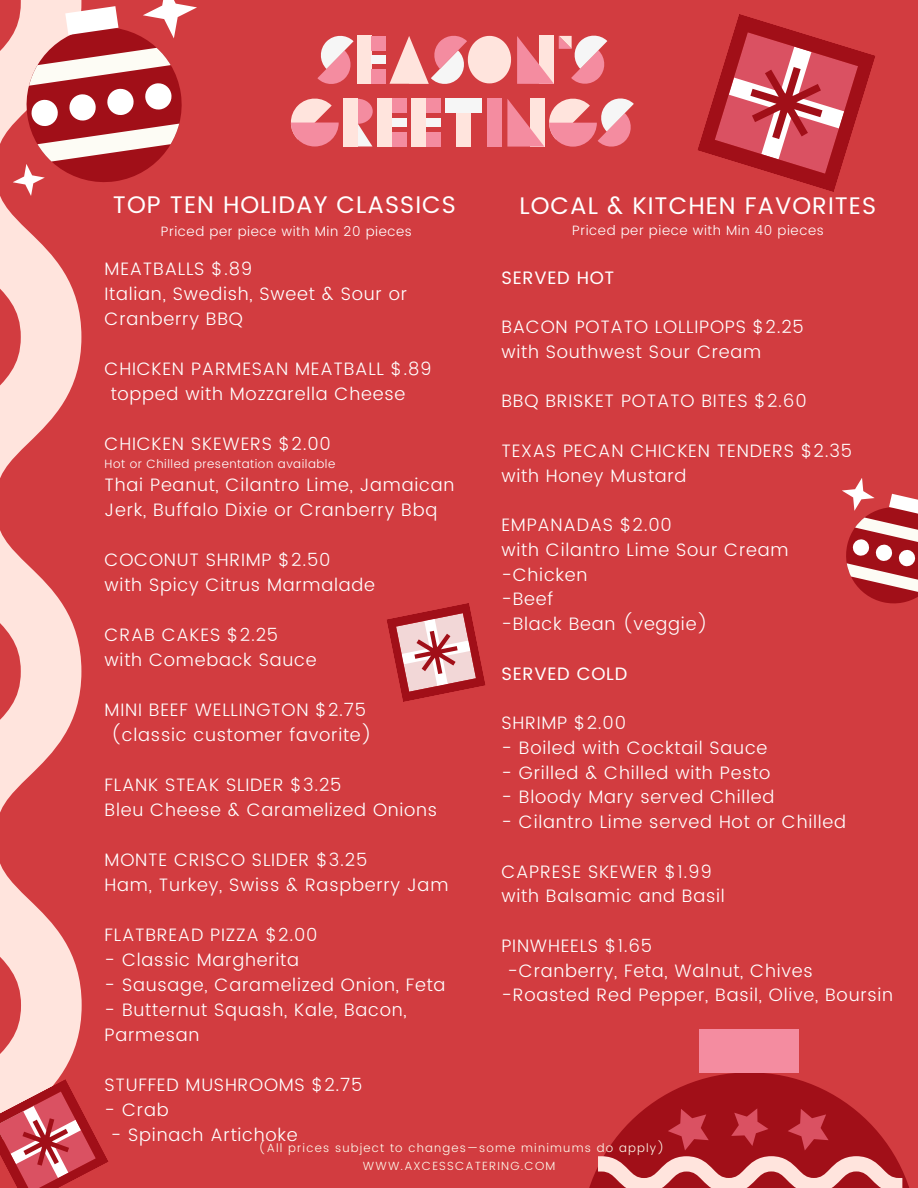
<style>
.page{position:relative;width:918px;height:1188px;background:#d23c40}
.page>*{position:absolute;margin:0;border:0;box-sizing:border-box;transform-origin:0 0}
.t1{font:24px "Poppins";letter-spacing:.04em;color:#fff}
.t2{font:300 18px/25px "Poppins";letter-spacing:.04em;color:#fff}
.t3{font:18px "Poppins";letter-spacing:.04em;color:#fff}
.t4{font:300 13.5px "Poppins";letter-spacing:.04em;color:#fff}
.t5{font:300 12px "Poppins";letter-spacing:.04em;color:#fff}
.t6{font:300 11.85px/18px "Poppins";letter-spacing:.1em;color:#fdfaec;text-align:center}
</style>
<div class="page">
<svg style="left:317px;top:35px;width:37px;height:49px"></svg>
<div style="left:357px;top:36px;width:15px;height:48px;background:#ffe4dd"></div>
<div style="left:372px;top:36px;width:14px;height:14px;background:#f48ca0"></div>
<div style="left:372px;top:69px;width:14px;height:15px;background:#f48ca0"></div>
<div style="left:372px;top:56px;width:14px;height:8px;background:#f6f6f6"></div>
<svg style="left:390px;top:35px;width:121px;height:49px"></svg>
<svg style="left:517px;top:35px;width:90px;height:49px"></svg>
<svg style="left:290px;top:98px;width:49px;height:49px"></svg>
<div style="left:343px;top:99px;width:15px;height:48px;background:#ffe4dd"></div>
<svg style="left:358px;top:99px;width:15px;height:48px"></svg>
<div style="left:377px;top:99px;width:15px;height:48px;background:#ffe4dd"></div>
<div style="left:392px;top:99px;width:15px;height:14px;background:#f48ca0"></div>
<div style="left:392px;top:132px;width:15px;height:14px;background:#f48ca0"></div>
<div style="left:392px;top:118px;width:15px;height:9px;background:#f6f6f6"></div>
<div style="left:411px;top:99px;width:15px;height:48px;background:#ffe4dd"></div>
<div style="left:426px;top:99px;width:14px;height:14px;background:#f48ca0"></div>
<div style="left:426px;top:132px;width:14px;height:15px;background:#f48ca0"></div>
<div style="left:426px;top:118px;width:14px;height:9px;background:#f6f6f6"></div>
<div style="left:456px;top:99px;width:15px;height:48px;background:#ffe4dd"></div>
<div style="left:445px;top:98px;width:37px;height:15px;background:#f6f6f6"></div>
<div style="left:487px;top:99px;width:14px;height:48px;background:#f48ca0"></div>
<svg style="left:507px;top:98px;width:127px;height:49px"></svg>
<svg style="left:698px;top:14px;width:177px;height:178px"></svg>
<svg style="left:0;top:198px;width:82px;height:881px;fill:#ffe4dd"></svg>
<svg style="left:387px;top:603px;width:98px;height:99px"></svg>
<svg style="left:0;top:0;width:197px;height:198px"></svg>
<svg style="left:589px;top:1072px;width:320px;height:116px"></svg>
<div style="left:699px;top:1029px;width:99px;height:44px;background:#f48ca0"></div>
<svg style="left:842px;top:478px;width:76px;height:126px"></svg>
<svg style="left:0;top:1079px;width:108px;height:109px"></svg>
<h1 class="t1" style="left:519px;top:192px;width:358px">LOCAL &amp; KITCHEN FAVORITES</h1>
<p class="t4" style="left:572px;top:223px;width:253px">Priced per piece with Min 40 pieces</p>
<p class="t3" style="left:501px;top:267px;width:115px">SERVED HOT</p>
<p class="t2" style="left:501px;top:315px;width:304px">BACON POTATO LOLLIPOPS $2.25 with Southwest Sour Cream</p>
<p class="t2" style="left:501px;top:389px;width:307px">BBQ BRISKET POTATO BITES $2.60</p>
<p class="t2" style="left:501px;top:438px;width:352px">TEXAS PECAN CHICKEN TENDERS $2.35 with Honey Mustard</p>
<p class="t2" style="left:501px;top:513px;width:289px">EMPANADAS $2.00<br>with Cilantro Lime Sour Cream -Chicken<br>-Beef<br>-Black Bean (veggie)</p>
<p class="t3" style="left:501px;top:663px;width:127px">SERVED COLD</p>
<p class="t2" style="left:501px;top:710px;width:126px">SHRIMP $2.00</p>
<p class="t2" style="left:501px;top:735px;width:268px">- Boiled with Cocktail Sauce</p>
<p class="t2" style="left:501px;top:760px;width:271px">- Grilled &amp; Chilled with Pesto</p>
<p class="t2" style="left:501px;top:785px;width:274px">- Bloody Mary served Chilled</p>
<p class="t2" style="left:501px;top:809px;width:346px">- Cilantro Lime served Hot or Chilled</p>
<p class="t2" style="left:501px;top:859px;width:225px">CAPRESE SKEWER $1.99 with Balsamic and Basil</p>
<p class="t2" style="left:501px;top:933px;width:152px">PINWHEELS $1.65</p>
<p class="t2" style="left:508px;top:958px;width:307px">-Cranberry, Feta, Walnut, Chives</p>
<p class="t2" style="left:501px;top:983px;width:393px">-Roasted Red Pepper, Basil, Olive, Boursin</p>
<h1 class="t1" style="left:113px;top:191px;width:344px">TOP TEN HOLIDAY CLASSICS</h1>
<p class="t4" style="left:161px;top:224px;width:252px">Priced per piece with Min 20 pieces</p>
<p class="t2" style="left:105px;top:257px;width:304px">MEATBALLS $.89<br>Italian, Swedish, Sweet &amp; Sour or<br>Cranberry BBQ</p>
<p class="t2" style="left:111px;top:357px;width:322px;text-indent:-6px">CHICKEN PARMESAN MEATBALL $.89 topped with Mozzarella Cheese</p>
<p class="t2" style="left:105px;top:432px;width:228px">CHICKEN SKEWERS $2.00</p>
<p class="t5" style="left:105px;top:457px;width:232px">Hot or Chilled presentation available</p>
<p class="t2" style="left:105px;top:473px;width:351px">Thai Peanut, Cilantro Lime, Jamaican<br>Jerk, Buffalo Dixie or Cranberry Bbq</p>
<p class="t2" style="left:105px;top:548px;width:272px">COCONUT SHRIMP $2.50<br>with Spicy Citrus Marmalade</p>
<p class="t2" style="left:105px;top:623px;width:213px">CRAB CAKES $2.25 with Comeback Sauce</p>
<p class="t2" style="left:105px;top:698px;width:269px;text-align:center">MINI BEEF WELLINGTON $2.75 (classic customer favorite)</p>
<p class="t2" style="left:105px;top:773px;width:334px">FLANK STEAK SLIDER $3.25<br>Bleu Cheese &amp; Caramelized Onions</p>
<p class="t2" style="left:105px;top:848px;width:345px">MONTE CRISCO SLIDER $3.25<br>Ham, Turkey, Swiss &amp; Raspberry Jam</p>
<p class="t2" style="left:105px;top:923px;width:215px">FLATBREAD PIZZA $2.00</p>
<p class="t2" style="left:105px;top:948px;width:196px">- Classic Margherita</p>
<p class="t2" style="left:105px;top:973px;width:342px">- Sausage, Caramelized Onion, Feta</p>
<p class="t2" style="left:105px;top:998px;width:304px">- Butternut Squash, Kale, Bacon,<br>Parmesan</p>
<p class="t2" style="left:105px;top:1073px;width:259px">STUFFED MUSHROOMS $2.75</p>
<p class="t2" style="left:105px;top:1098px;width:66px">- Crab</p>
<p class="t2" style="left:111px;top:1123px;width:189px">- Spinach Artichoke</p>
<p class="t6" style="left:259px;top:1139px;width:407px">(All prices subject to changes—some minimums do apply)<br>WWW.AXCESSCATERING.COM</p>
</div>
